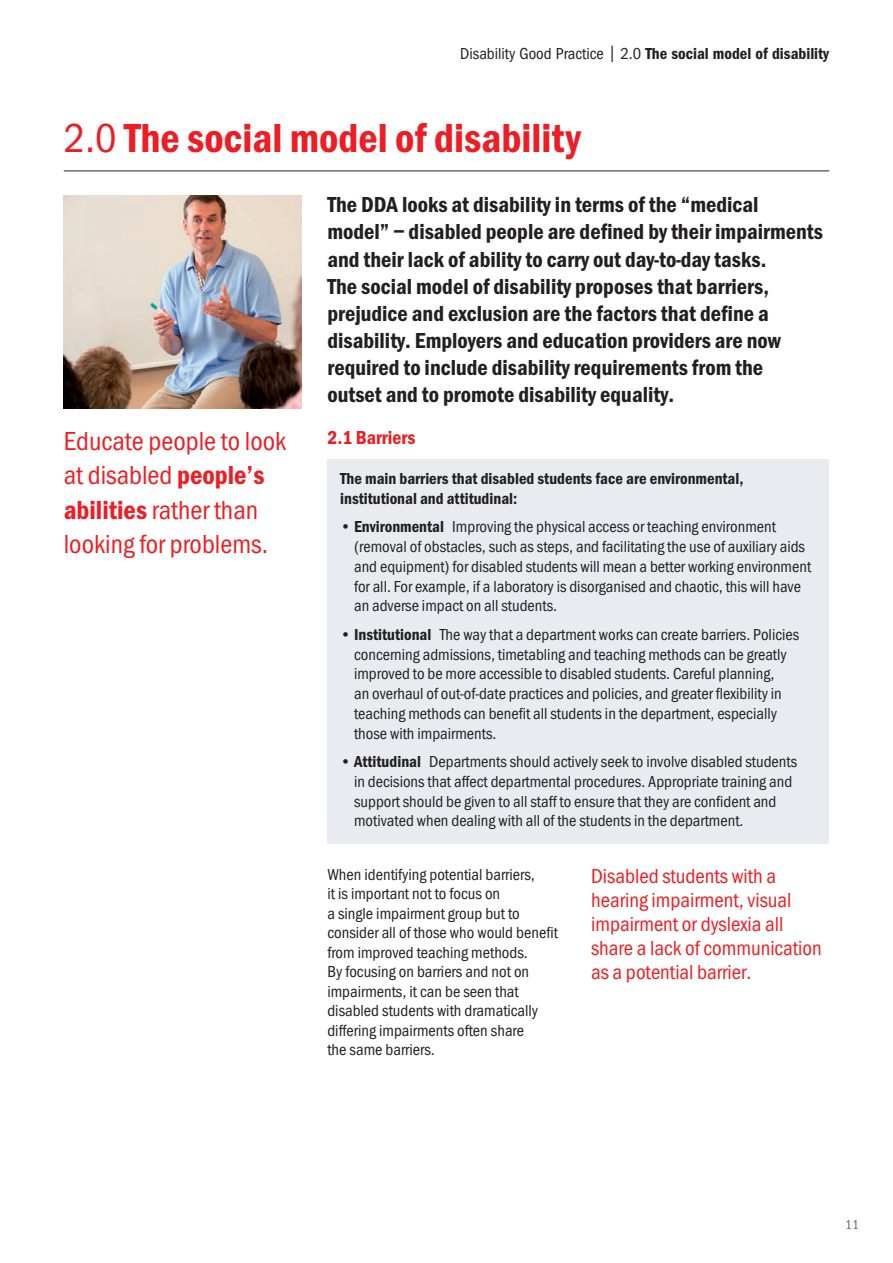
<style>
.page{position:relative;width:893px;height:1263px;background:#fff}
.page>*{position:absolute;margin:0;border:0;box-sizing:border-box;transform-origin:0 0}
.t1{font:600 42px "Franklin Got Cd Io P";color:#ee1d23}
.t2{font:27px/34.5px "Franklin Got Cd Io P";color:#ee1d23}
.t3{font:600 22.5px/27px "Franklin Got Cd Io P";color:#231f20}
.t4{font:21px/24px "Franklin Got Cd Io P";color:#ee1d23}
.t5{font:600 19.5px "Franklin Got Cd Io P";color:#ee1d23}
.t6{font:16.5px/19.8px "Franklin Got Cd Io P";color:#231f20}
.t7{font:600 16.5px/19.5px "Franklin Got Cd Io P";color:#231f20}
.t8{font:13.5px "Franklin Got Cd Io P";color:#6c6d70}
.s1{font-weight:600}
.s2{font-weight:400}
</style>
<div class="page">
<img style="left:64px;top:196px;width:238px;height:212px">
<hr style="left:64px;top:171px;width:765px;height:1px;background:#231f20">
<div style="left:327px;top:459px;width:502px;height:384px;background:#e8ecf1"></div>
<p class="t6" style="left:460px;top:44px;width:370px">Disability Good Practice | 2.0 <span class="s1">The social model of disability</span></p>
<h1 class="t1" style="left:64px;top:114px;width:518px"><span class="s2">2.0</span> The social model of disability</h1>
<p class="t3" style="left:327px;top:192px;width:497px">The DDA looks at disability in terms of the “medical model” – disabled people are defined by their impairments and their lack of ability to carry out day-to-day tasks.<br>The social model of disability proposes that barriers, prejudice and exclusion are the factors that define a disability. Employers and education providers are now required to include disability requirements from the outset and to promote disability equality.</p>
<h2 class="t2" style="left:64px;top:424px;width:224px">Educate people to look at disabled <span class="s1">people’s abilities</span> rather than looking for problems.</h2>
<p class="t5" style="left:327px;top:426px;width:90px">2.1 Barriers</p>
<p class="t7" style="left:340px;top:469px;width:405px">The main barriers that disabled students face are environmental, institutional and attitudinal:</p>
<p class="t6" style="left:354px;top:517px;width:459px;text-indent:-14px">• <span class="s1">Environmental</span> Improving the physical access or teaching environment (removal of obstacles, such as steps, and facilitating the use of auxiliary aids and equipment) for disabled students will mean a better working environment for all. For example, if a laboratory is disorganised and chaotic, this will have an adverse impact on all students.</p>
<p class="t6" style="left:354px;top:624px;width:447px;text-indent:-14px">• <span class="s1">Institutional</span> The way that a department works can create barriers. Policies concerning admissions, timetabling and teaching methods can be greatly improved to be more accessible to disabled students. Careful planning,<br>an overhaul of out-of-date practices and policies, and greater flexibility in teaching methods can benefit all students in the department, especially those with impairments.</p>
<p class="t6" style="left:354px;top:752px;width:445px;text-indent:-14px">• <span class="s1">Attitudinal</span> Departments should actively seek to involve disabled students in decisions that affect departmental procedures. Appropriate training and support should be given to all staff to ensure that they are confident and motivated when dealing with all of the students in the department.</p>
<p class="t6" style="left:327px;top:865px;width:232px">When identifying potential barriers,<br>it is important not to focus on<br>a single impairment group but to consider all of those who would benefit from improved teaching methods.<br>By focusing on barriers and not on impairments, it can be seen that disabled students with dramatically differing impairments often share<br>the same barriers.</p>
<p class="t4" style="left:591px;top:864px;width:232px">Disabled students with a hearing impairment, visual impairment or dyslexia all share a lack of communication as a potential barrier.</p>
<p class="t8" style="left:845px;top:1217px;width:15px">11</p>
</div>
